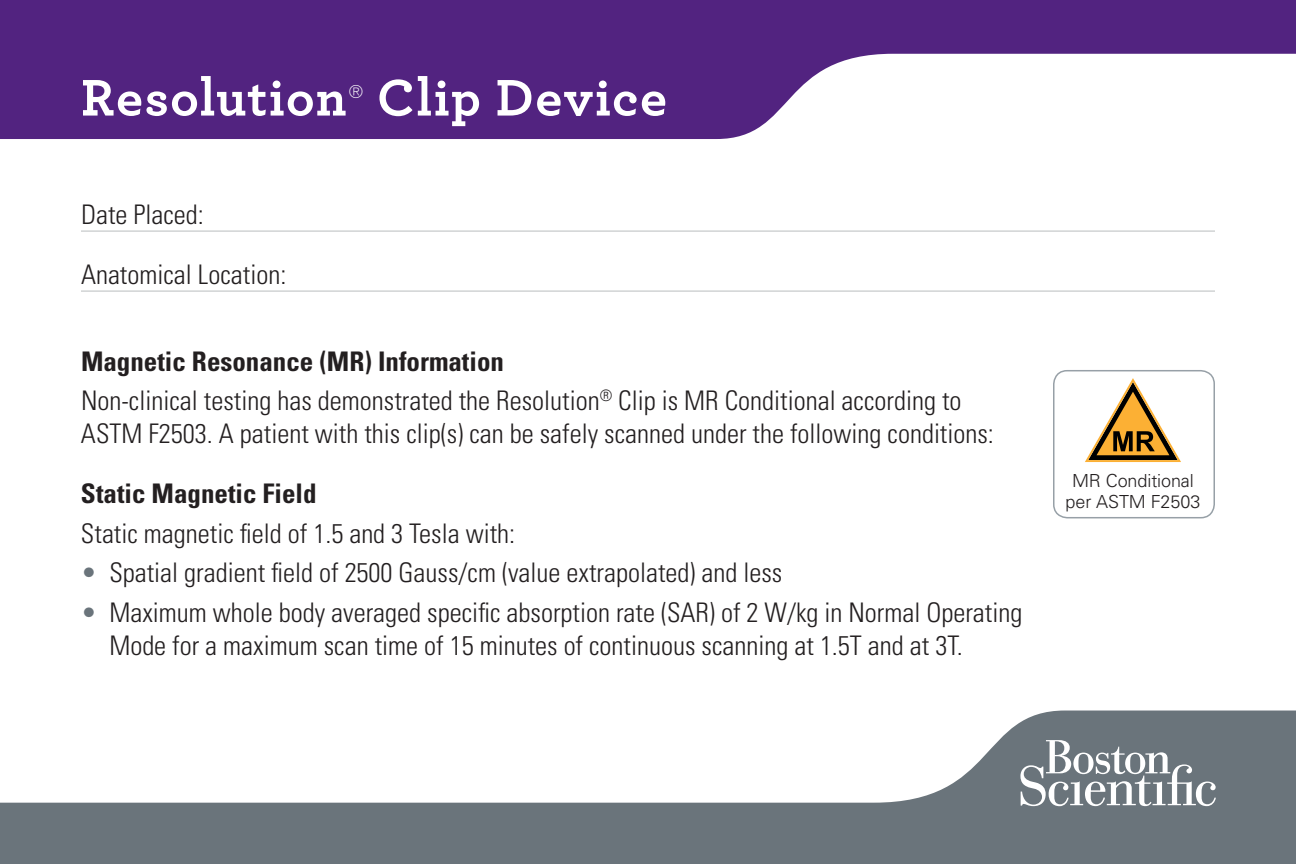
<style>
.page{position:relative;width:1296px;height:864px;background:#fff}
.page>*{position:absolute;margin:0;border:0;box-sizing:border-box;transform-origin:0 0}
.t1{font:54px "Archer Bold LF";letter-spacing:.02em;color:#fff}
.t2{font:300 condensed 27px/39.6px "Univers";color:#231f20}
.t3{font:700 condensed 27px "Univers";color:#231f20}
.t4{font:300 18px/21px "Univers";letter-spacing:-.005em;color:#231f20;text-align:center}
.t5{font:100 ultra-condensed 18px "Univers";color:#fff}
.s1{font-weight:700}
.s2{color:#6a747b}
</style>
<div class="page">
<svg style="left:0;top:711px;width:1296px;height:153px;fill:#6a747b"></svg>
<svg style="left:0;top:0;width:1296px;height:139px;fill:#522380"></svg>
<svg style="left:1020px;top:740px;width:196px;height:66px"></svg>
<hr style="left:81px;top:230px;width:1134px;height:2px;background:#d1d3d4">
<hr style="left:81px;top:290px;width:1134px;height:2px;background:#d1d3d4">
<div style="left:1053px;top:370px;width:162px;height:148px;border:2px solid #97a0a7;border-radius:14px"></div>
<svg style="left:1085px;top:378px;width:96px;height:84px"></svg>
<h1 class="t1" style="left:81px;top:64px;width:267px">Resolution</h1>
<p class="t5" style="left:349px;top:82px;width:16px">®</p>
<h1 class="t1" style="left:377px;top:64px;width:291px">Clip Device</h1>
<p class="t2" style="left:81px;top:195px;width:124px">Date Placed:</p>
<p class="t2" style="left:81px;top:255px;width:207px">Anatomical Location:</p>
<p class="t2" style="left:81px;top:342px;width:882px"><span class="s1">Magnetic Resonance (MR) Information<br></span>Non-clinical testing has demonstrated the Resolution<sup>®</sup> Clip is MR Conditional according to</p>
<p class="t2" style="left:81px;top:414px;width:914px">ASTM F2503. A patient with this clip(s) can be safely scanned under the following conditions:</p>
<p class="t3" style="left:81px;top:477px;width:237px">Static Magnetic Field</p>
<p class="t2" style="left:81px;top:514px;width:436px">Static magnetic field of 1.5 and 3 Tesla with:</p>
<p class="t2" style="left:81px;top:553px;width:703px"><span class="s2">•</span> Spatial gradient field of 2500 Gauss/cm (value extrapolated) and less</p>
<p class="t2" style="left:109px;top:596px;width:915px;line-height:33px;text-indent:-28px"><span class="s2">•</span> Maximum whole body averaged specific absorption rate (SAR) of 2 W/kg in Normal Operating<br>Mode for a maximum scan time of 15 minutes of continuous scanning at 1.5T and at 3T.</p>
<p class="t4" style="left:1066px;top:470px;width:136px">MR Conditional per ASTM F2503</p>
</div>
